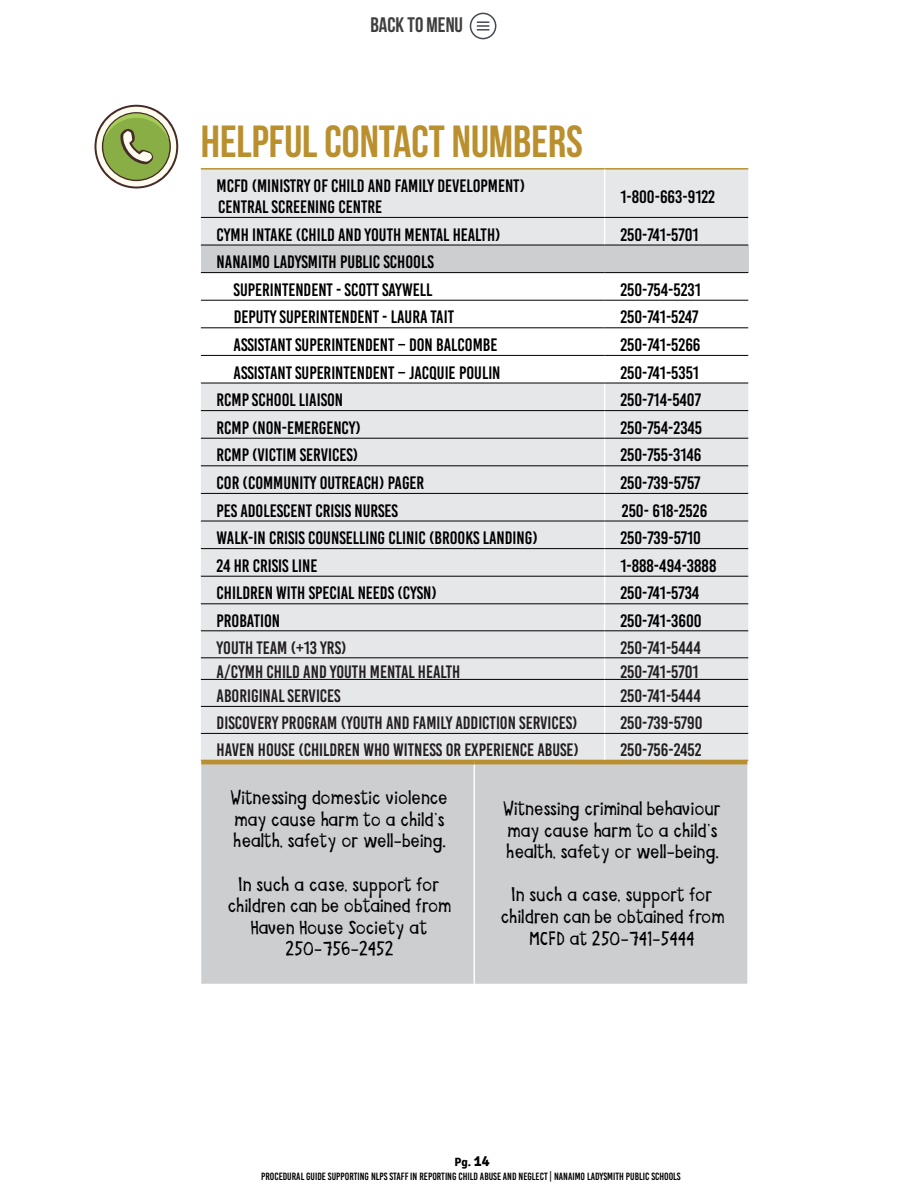
<style>
.page{position:relative;width:918px;height:1188px;background:#fff}
.page>*{position:absolute;margin:0;border:0;box-sizing:border-box;transform-origin:0 0}
.t1{font:700 45px "Bebas Neue";color:#ba902e}
.t2{font:700 21px "Bebas Neue";color:#3e3e3f}
.t3{font:18px/21.6px "Bebas Kai";color:#000001}
.t4{font:18px/21.6px "Ritaglio";color:#000001;text-align:center}
.t5{font:18px "Bebas Kai";color:#231f20}
.t6{font:700 12px "Signika";color:#000001}
.t7{font:10.5px "Bebas Kai";color:#000001}
.s1{font-size:15px}
</style>
<div class="page">
<svg style="left:470px;top:13px;width:26px;height:26px"></svg>
<div style="left:201px;top:764px;width:546px;height:220px;background:#cdced0"></div>
<hr style="left:474px;top:764px;width:1px;height:220px;background:#fff">
<hr style="left:201px;top:760px;width:273px;height:4px;background:#ba902e">
<hr style="left:474px;top:760px;width:273px;height:4px;background:#ba902e">
<div style="left:201px;top:170px;width:547px;height:590px;background:#e6e7e9"></div>
<div style="left:201px;top:245px;width:547px;height:28px;background:#cdced0"></div>
<svg style="left:201px;top:273px;width:547px;height:110px"></svg>
<hr style="left:201px;top:168px;width:404px;height:2px;background:#ba902e">
<hr style="left:605px;top:168px;width:143px;height:2px;background:#ba902e">
<hr style="left:605px;top:760px;width:143px;height:1px;background:#ba902e">
<hr style="left:604px;top:170px;width:1px;height:47px;background:#fff">
<svg style="left:604px;top:218px;width:1px;height:27px"></svg>
<svg style="left:604px;top:273px;width:1px;height:487px"></svg>
<hr style="left:201px;top:217px;width:404px;height:1px;background:#000001">
<hr style="left:605px;top:217px;width:143px;height:1px;background:#000001">
<hr style="left:201px;top:245px;width:404px;height:1px;background:#000001">
<hr style="left:605px;top:245px;width:143px;height:1px;background:#000001">
<hr style="left:201px;top:272px;width:404px;height:1px;background:#000001">
<hr style="left:605px;top:272px;width:143px;height:1px;background:#000001">
<hr style="left:201px;top:300px;width:404px;height:1px;background:#000001">
<hr style="left:605px;top:300px;width:143px;height:1px;background:#000001">
<hr style="left:201px;top:327px;width:404px;height:1px;background:#000001">
<hr style="left:605px;top:327px;width:143px;height:1px;background:#000001">
<hr style="left:201px;top:355px;width:404px;height:1px;background:#000001">
<hr style="left:605px;top:355px;width:143px;height:1px;background:#000001">
<hr style="left:201px;top:383px;width:404px;height:1px;background:#000001">
<hr style="left:605px;top:383px;width:143px;height:1px;background:#000001">
<hr style="left:201px;top:410px;width:404px;height:1px;background:#000001">
<hr style="left:605px;top:410px;width:143px;height:1px;background:#000001">
<hr style="left:201px;top:438px;width:404px;height:1px;background:#000001">
<hr style="left:605px;top:438px;width:143px;height:1px;background:#000001">
<hr style="left:201px;top:465px;width:404px;height:1px;background:#000001">
<hr style="left:605px;top:465px;width:143px;height:1px;background:#000001">
<hr style="left:201px;top:493px;width:404px;height:1px;background:#000001">
<hr style="left:605px;top:493px;width:143px;height:1px;background:#000001">
<hr style="left:201px;top:521px;width:404px;height:1px;background:#000001">
<hr style="left:605px;top:521px;width:143px;height:1px;background:#000001">
<hr style="left:201px;top:548px;width:404px;height:1px;background:#000001">
<hr style="left:605px;top:548px;width:143px;height:1px;background:#000001">
<hr style="left:201px;top:576px;width:404px;height:1px;background:#000001">
<hr style="left:605px;top:576px;width:143px;height:1px;background:#000001">
<hr style="left:201px;top:603px;width:404px;height:1px;background:#000001">
<hr style="left:605px;top:603px;width:143px;height:1px;background:#000001">
<hr style="left:201px;top:630px;width:404px;height:1px;background:#000001">
<hr style="left:605px;top:630px;width:143px;height:1px;background:#000001">
<hr style="left:201px;top:657px;width:404px;height:1px;background:#000001">
<hr style="left:605px;top:657px;width:143px;height:1px;background:#000001">
<hr style="left:201px;top:679px;width:404px;height:1px;background:#000001">
<hr style="left:605px;top:679px;width:143px;height:1px;background:#000001">
<hr style="left:201px;top:706px;width:404px;height:1px;background:#000001">
<hr style="left:605px;top:706px;width:143px;height:1px;background:#000001">
<hr style="left:201px;top:733px;width:404px;height:1px;background:#000001">
<hr style="left:605px;top:733px;width:143px;height:1px;background:#000001">
<svg style="left:94px;top:105px;width:84px;height:84px"></svg>
<p class="t2" style="left:370px;top:13px;width:94px">BACK TO MENU</p>
<p class="t1" style="left:201px;top:116px;width:384px">HELPFUL CONTACT NUMBERS</p>
<p class="t3" style="left:217px;top:175px;width:310px">MCFD (MINISTRY OF CHILD AND FAMILY DEVELOPMENT)<br>CENTRAL SCREENING CENTRE</p>
<p class="t3" style="left:620px;top:186px;width:96px">1-800-663-9122</p>
<p class="t3" style="left:217px;top:224px;width:285px">CYMH INTAKE (CHILD AND YOUTH MENTAL HEALTH)</p>
<p class="t3" style="left:620px;top:224px;width:80px">250-741-5701</p>
<p class="t3" style="left:217px;top:251px;width:219px">NANAIMO LADYSMITH PUBLIC SCHOOLS</p>
<p class="t3" style="left:234px;top:279px;width:200px">SUPERINTENDENT - SCOTT SAYWELL</p>
<p class="t3" style="left:620px;top:279px;width:82px">250-754-5231</p>
<p class="t3" style="left:234px;top:307px;width:222px">DEPUTY SUPERINTENDENT - LAURA TAIT</p>
<p class="t3" style="left:620px;top:307px;width:80px">250-741-5247</p>
<p class="t3" style="left:234px;top:334px;width:265px">ASSISTANT SUPERINTENDENT – DON BALCOMBE</p>
<p class="t3" style="left:620px;top:334px;width:82px">250-741-5266</p>
<p class="t3" style="left:234px;top:362px;width:269px">ASSISTANT SUPERINTENDENT – JACQUIE POULIN</p>
<p class="t3" style="left:620px;top:362px;width:80px">250-741-5351</p>
<p class="t3" style="left:217px;top:389px;width:128px">RCMP SCHOOL LIAISON</p>
<p class="t3" style="left:620px;top:389px;width:82px">250-714-5407</p>
<p class="t3" style="left:217px;top:417px;width:146px">RCMP (NON-EMERGENCY)</p>
<p class="t3" style="left:620px;top:417px;width:83px">250-754-2345</p>
<p class="t3" style="left:217px;top:445px;width:143px">RCMP (VICTIM SERVICES)</p>
<p class="t3" style="left:620px;top:445px;width:83px">250-755-3146</p>
<p class="t3" style="left:217px;top:472px;width:209px">COR (COMMUNITY OUTREACH) PAGER</p>
<p class="t3" style="left:620px;top:472px;width:82px">250-739-5757</p>
<p class="t3" style="left:217px;top:500px;width:183px">PES ADOLESCENT CRISIS NURSES</p>
<p class="t3" style="left:622px;top:500px;width:87px">250- 618-2526</p>
<p class="t3" style="left:217px;top:527px;width:323px">WALK-IN CRISIS COUNSELLING CLINIC (BROOKS LANDING)</p>
<p class="t3" style="left:620px;top:527px;width:82px">250-739-5710</p>
<p class="t3" style="left:217px;top:555px;width:102px">24 HR CRISIS LINE</p>
<p class="t3" style="left:620px;top:555px;width:98px">1-888-494-3888</p>
<p class="t3" style="left:217px;top:583px;width:222px">CHILDREN WITH SPECIAL NEEDS (CYSN)</p>
<p class="t3" style="left:620px;top:583px;width:80px">250-741-5734</p>
<p class="t3" style="left:217px;top:610px;width:65px">PROBATION</p>
<p class="t3" style="left:620px;top:610px;width:83px">250-741-3600</p>
<p class="t5" style="left:217px;top:638px;width:131px">YOUTH TEAM (+13 YRS)</p>
<p class="t5" style="left:620px;top:638px;width:82px">250-741-5444</p>
<p class="t5" style="left:217px;top:662px;width:245px">A/CYMH CHILD AND YOUTH MENTAL HEALTH</p>
<p class="t5" style="left:620px;top:662px;width:80px">250-741-5701</p>
<p class="t5" style="left:217px;top:686px;width:126px">ABORIGINAL SERVICES</p>
<p class="t5" style="left:620px;top:686px;width:82px">250-741-5444</p>
<p class="t5" style="left:217px;top:713px;width:363px">DISCOVERY PROGRAM (YOUTH AND FAMILY ADDICTION SERVICES)</p>
<p class="t5" style="left:620px;top:713px;width:84px">250-739-5790</p>
<p class="t5" style="left:217px;top:740px;width:364px">HAVEN HOUSE (CHILDREN WHO WITNESS OR EXPERIENCE ABUSE)</p>
<p class="t5" style="left:620px;top:740px;width:83px">250-756-2452</p>
<p class="t4" style="left:230px;top:788px;width:219px;text-align:left">Witnessing domestic violence may cause harm to a child’s health, safety or well-being.</p>
<p class="t4" style="left:228px;top:875px;width:225px">In such a case, support for children can be obtained from</p>
<p class="t4" style="left:251px;top:918px;width:178px">Haven House Society at<br>250-756-2452</p>
<p class="t4" style="left:503px;top:799px;width:220px;text-align:left">Witnessing criminal behaviour may cause harm to a child’s health, safety or well-being.</p>
<p class="t4" style="left:501px;top:885px;width:225px">In such a case, support for children can be obtained from</p>
<p class="t4" style="left:530px;top:929px;width:166px">MCFD at 250-741-5444</p>
<p class="t6" style="left:455px;top:1155px;width:37px">Pg. <span class="s1">14</span></p>
<p class="t7" style="left:261px;top:1171px;width:421px">PROCEDURAL GUIDE SUPPORTING NLPS STAFF IN REPORTING CHILD ABUSE AND NEGLECT | NANAIMO LADYSMITH PUBLIC SCHOOLS</p>
</div>
